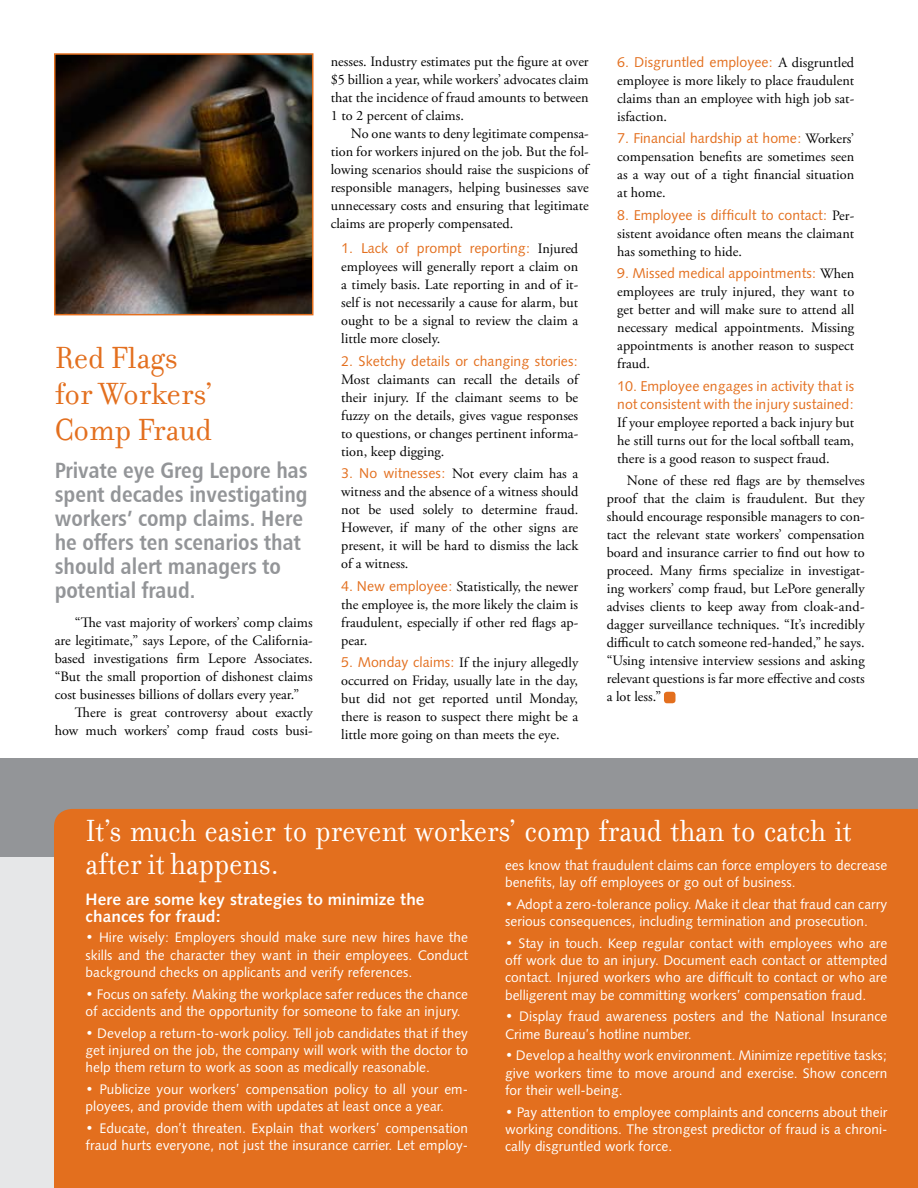
<style>
.page{position:relative;width:918px;height:1188px;background:#fff}
.page>*{position:absolute;margin:0;border:0;box-sizing:border-box;transform-origin:0 0}
.t1{font:33px/33px "Filosofia";color:#fff;scale:.92 1}
.t2{font:33px/36px "Filosofia";color:#e36f1e}
.t3{font:22.2px/24px "Humanist 777 BT Bold Condensed B";color:#939598}
.t4{font:16.5px/17.2px "Humanist 531 BT Bold A";color:#fff}
.t5{font:14.25px/18px "Adobe Garamond Pro";color:#000;text-align:justify}
.t6{font:14.25px/18px "Humanist 531 BT Roman A";color:#e36f1e}
.t7{font:13.8px/17.2px "Humanist 531 BT Roman A";color:#fff}
.s1{font-family:"Adobe Garamond Pro";color:#000}
.s2{font-family:"Humanist 531 BT Roman A";color:#e36f1e}
</style>
<div class="page">
<div style="left:0;top:831px;width:178px;height:357px;background:#e6e7e8"></div>
<div style="left:0;top:758px;width:918px;height:99px;background:#939598"></div>
<div style="left:54px;top:809px;width:864px;height:379px;background:#e36f1e"></div>
<hr style="left:917px;top:0;width:1px;height:153px;background:#939598">
<svg style="left:917px;top:98px;width:1px;height:55px"></svg>
<div style="left:664px;top:692px;width:12px;height:11px;background:#e36f1e;border-radius:3px"></div>
<img style="left:57px;top:56px;width:253px;height:256px">
<div style="left:54px;top:53px;width:259px;height:262px;border:2px solid #e36f1e"></div>
<h1 class="t2" style="left:55px;top:340px;width:160px">Red Flags for Workers’<br>Comp Fraud</h1>
<h2 class="t3" style="left:55px;top:458px;width:254px">Private eye Greg Lepore has spent decades investigating workers’ comp claims. Here he offers ten scenarios that should alert managers to potential fraud.</h2>
<p class="t5" style="left:75px;top:614px;width:239px">“The vast majority of workers’ comp claims</p>
<p class="t5" style="left:55px;top:632px;width:259px">are legitimate,” says Lepore, of the California-</p>
<p class="t5" style="left:55px;top:650px;width:259px">based investigations firm Lepore Associates.</p>
<p class="t5" style="left:55px;top:668px;width:260px">“But the small proportion of dishonest claims</p>
<p class="t5" style="left:55px;top:686px;width:246px">cost businesses billions of dollars every year.”</p>
<p class="t5" style="left:75px;top:704px;width:239px">There is great controversy about exactly</p>
<p class="t5" style="left:55px;top:722px;width:260px">how much workers’ comp fraud costs busi-</p>
<p class="t5" style="left:331px;top:53px;width:259px">nesses. Industry estimates put the figure at over $5 billion a year, while workers’ advocates claim that the incidence of fraud amounts to between 1 to 2 percent of claims.</p>
<p class="t5" style="left:331px;top:125px;width:260px;text-indent:20px">No one wants to deny legitimate compensa&shy;tion for workers injured on the job. But the fol&shy;lowing scenarios should raise the suspicions of responsible managers, helping businesses save unnecessary costs and ensuring that legitimate claims are properly compensated.</p>
<p class="t6" style="left:341px;top:239px;width:238px">1. Lack of prompt reporting: <span class="s1">Injured</span></p>
<p class="t5" style="left:341px;top:258px;width:239px">employees will generally report a claim on a timely basis. Late reporting in and of it&shy;self is not necessarily a cause for alarm, but ought to be a signal to review the claim a little more closely.</p>
<p class="t6" style="left:341px;top:352px;width:239px">2. Sketchy details or changing stories:</p>
<p class="t5" style="left:341px;top:371px;width:239px">Most claimants can recall the details of their injury. If the claimant seems to be fuzzy on the details, gives vague responses to questions, or changes pertinent informa&shy;tion, keep digging.</p>
<p class="t5" style="left:341px;top:465px;width:239px"><span class="s2">3. No witnesses:</span> Not every claim has a witness and the absence of a witness should not be used solely to determine fraud.<br>However, if many of the other signs are present, it will be hard to dismiss the lack of a witness.</p>
<p class="t5" style="left:341px;top:578px;width:239px"><span class="s2">4. New employee:</span> Statistically, the newer the employee is, the more likely the claim is fraudulent, especially if other red flags ap&shy;pear.</p>
<p class="t5" style="left:341px;top:654px;width:239px"><span class="s2">5. Monday claims:</span> If the injury allegedly occurred on Friday, usually late in the day, but did not get reported until Monday, there is reason to suspect there might be a little more going on than meets the eye.</p>
<p class="t6" style="left:617px;top:53px;width:239px">6. Disgruntled employee: <span class="s1">A disgruntled</span></p>
<p class="t5" style="left:617px;top:72px;width:239px">employee is more likely to place fraudulent claims than an employee with high job sat&shy;isfaction.</p>
<p class="t6" style="left:617px;top:129px;width:239px">7. Financial hardship at home: <span class="s1">Workers’</span></p>
<p class="t5" style="left:617px;top:148px;width:239px">compensation benefits are sometimes seen as a way out of a tight financial situation at home.</p>
<p class="t6" style="left:617px;top:206px;width:239px">8. Employee is difficult to contact: <span class="s1">Per-</span></p>
<p class="t5" style="left:617px;top:225px;width:239px">sistent avoidance often means the claimant has something to hide.</p>
<p class="t6" style="left:617px;top:264px;width:239px">9. Missed medical appointments: <span class="s1">When</span></p>
<p class="t5" style="left:617px;top:283px;width:239px">employees are truly injured, they want to get better and will make sure to attend all necessary medical appointments. Missing appointments is another reason to suspect fraud.</p>
<p class="t6" style="left:617px;top:377px;width:238px">10. Employee engages in activity that is not consistent with the injury sustained:</p>
<p class="t5" style="left:617px;top:414px;width:238px">If your employee reported a back injury but he still turns out for the local softball team, there is a good reason to suspect fraud.</p>
<p class="t5" style="left:607px;top:472px;width:260px;text-indent:20px">None of these red flags are by themselves proof that the claim is fraudulent. But they should encourage responsible managers to con&shy;tact the relevant state workers’ compensation board and insurance carrier to find out how to proceed. Many firms specialize in investigat&shy;ing workers’ comp fraud, but LePore generally advises clients to keep away from cloak-and&shy;dagger surveillance techniques. “It’s incredibly difficult to catch someone red-handed,” he says. “Using intensive interview sessions and asking relevant questions is far more effective and costs a lot less.”</p>
<h1 class="t1" style="left:86px;top:815px;width:834px">It’s much easier to prevent workers’ comp fraud than to catch it after it happens.</h1>
<p class="t7" style="left:505px;top:856px;width:384px">ees know that fraudulent claims can force employers to decrease benefits, lay off employees or go out of business.</p>
<p class="t7" style="left:505px;top:895px;width:384px">• Adopt a zero-tolerance policy. Make it clear that fraud can carry serious consequences, including termination and prosecution.</p>
<p class="t7" style="left:505px;top:934px;width:384px;text-align:justify">• Stay in touch. Keep regular contact with employees who are off work due to an injury. Document each contact or attempted contact. Injured workers who are difficult to contact or who are belligerent may be committing workers’ compensation fraud.</p>
<p class="t7" style="left:505px;top:1008px;width:384px">• Display fraud awareness posters and the National Insurance<br>Crime Bureau’s hotline number.</p>
<p class="t7" style="left:505px;top:1047px;width:384px;text-align:justify">• Develop a healthy work environment. Minimize repetitive tasks; give workers time to move around and exercise. Show concern for their well-being.</p>
<p class="t7" style="left:505px;top:1103px;width:384px;text-align:justify">• Pay attention to employee complaints and concerns about their working conditions. The strongest predictor of fraud is a chroni&shy;cally disgruntled work force.</p>
<p class="t4" style="left:86px;top:890px;width:341px">Here are some key strategies to minimize the chances for fraud:</p>
<p class="t7" style="left:86px;top:929px;width:384px;text-align:justify">• Hire wisely: Employers should make sure new hires have the skills and the character they want in their employees. Conduct background checks on applicants and verify references.</p>
<p class="t7" style="left:86px;top:985px;width:384px">• Focus on safety. Making the workplace safer reduces the chance of accidents and the opportunity for someone to fake an injury.</p>
<p class="t7" style="left:86px;top:1024px;width:384px;text-align:justify">• Develop a return-to-work policy. Tell job candidates that if they get injured on the job, the company will work with the doctor to help them return to work as soon as medically reasonable.</p>
<p class="t7" style="left:86px;top:1080px;width:384px">• Publicize your workers’ compensation policy to all your em&shy;ployees, and provide them with updates at least once a year.</p>
<p class="t7" style="left:86px;top:1119px;width:384px">• Educate, don’t threaten. Explain that workers’ compensation fraud hurts everyone, not just the insurance carrier. Let employ-</p>
</div>
